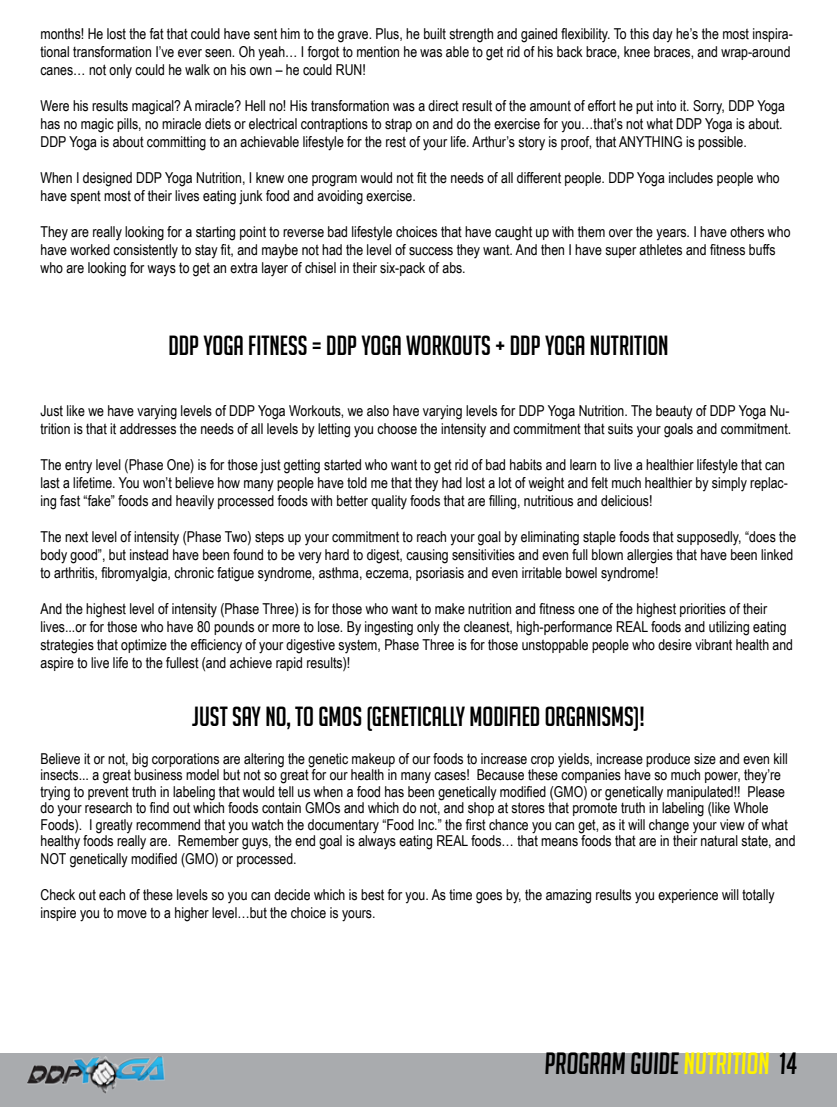
<style>
.page{position:relative;width:837px;height:1107px;background:#fff}
.page>*{position:absolute;margin:0;border:0;box-sizing:border-box;transform-origin:0 0}
.t1{font:italic 30px "Big Noodle Titling";color:#000}
.t2{font:27px "Big Noodle Titling";color:#000}
.t3{font:15px/18px "Arial Narrow";color:#000}
.s1{color:#fff200}
</style>
<div class="page">
<div style="left:0;top:1053px;width:837px;height:54px;background:#a9abae"></div>
<img style="left:27px;top:1056px;width:138px;height:38px">
<p class="t3" style="left:40px;top:24px;width:754px">months! He lost the fat that could have sent him to the grave. Plus, he built strength and gained flexibility. To this day he’s the most inspira&shy;tional transformation I’ve ever seen. Oh yeah… I forgot to mention he was able to get rid of his back brace, knee braces, and wrap-around canes… not only could he walk on his own – he could RUN!</p>
<p class="t3" style="left:40px;top:96px;width:746px">Were his results magical? A miracle? Hell no! His transformation was a direct result of the amount of effort he put into it. Sorry, DDP Yoga has no magic pills, no miracle diets or electrical contraptions to strap on and do the exercise for you…that’s not what DDP Yoga is about.<br>DDP Yoga is about committing to an achievable lifestyle for the rest of your life. Arthur’s story is proof, that ANYTHING is possible.</p>
<p class="t3" style="left:40px;top:168px;width:741px">When I designed DDP Yoga Nutrition, I knew one program would not fit the needs of all different people. DDP Yoga includes people who have spent most of their lives eating junk food and avoiding exercise.</p>
<p class="t3" style="left:40px;top:222px;width:752px">They are really looking for a starting point to reverse bad lifestyle choices that have caught up with them over the years. I have others who have worked consistently to stay fit, and maybe not had the level of success they want. And then I have super athletes and fitness buffs who are looking for ways to get an extra layer of chisel in their six-pack of abs.</p>
<h2 class="t2" style="left:168px;top:331px;width:502px">DDP YOGA FITNESS = DDP YOGA WORKOUTS + DDP YOGA NUTRITION</h2>
<p class="t3" style="left:40px;top:401px;width:752px">Just like we have varying levels of DDP Yoga Workouts, we also have varying levels for DDP Yoga Nutrition. The beauty of DDP Yoga Nu&shy;trition is that it addresses the needs of all levels by letting you choose the intensity and commitment that suits your goals and commitment.</p>
<p class="t3" style="left:40px;top:455px;width:749px">The entry level (Phase One) is for those just getting started who want to get rid of bad habits and learn to live a healthier lifestyle that can last a lifetime. You won’t believe how many people have told me that they had lost a lot of weight and felt much healthier by simply replac&shy;ing fast “fake” foods and heavily processed foods with better quality foods that are filling, nutritious and delicious!</p>
<p class="t3" style="left:40px;top:527px;width:757px">The next level of intensity (Phase Two) steps up your commitment to reach your goal by eliminating staple foods that supposedly, “does the body good”, but instead have been found to be very hard to digest, causing sensitivities and even full blown allergies that have been linked to arthritis, fibromyalgia, chronic fatigue syndrome, asthma, eczema, psoriasis and even irritable bowel syndrome!</p>
<p class="t3" style="left:40px;top:599px;width:754px">And the highest level of intensity (Phase Three) is for those who want to make nutrition and fitness one of the highest priorities of their lives...or for those who have 80 pounds or more to lose. By ingesting only the cleanest, high-performance REAL foods and utilizing eating strategies that optimize the efficiency of your digestive system, Phase Three is for those unstoppable people who desire vibrant health and aspire to live life to the fullest (and achieve rapid results)!</p>
<h2 class="t2" style="left:192px;top:701px;width:454px">JUST SAY NO, TO GMOS (GENETICALLY MODIFIED ORGANISMS)!</h2>
<p class="t3" style="left:40px;top:750px;width:757px;line-height:16.5px">Believe it or not, big corporations are altering the genetic makeup of our foods to increase crop yields, increase produce size and even kill insects... a great business model but not so great for our health in many cases! Because these companies have so much power, they’re trying to prevent truth in labeling that would tell us when a food has been genetically modified (GMO) or genetically manipulated!! Please do your research to find out which foods contain GMOs and which do not, and shop at stores that promote truth in labeling (like Whole Foods). I greatly recommend that you watch the documentary “Food Inc.” the first chance you can get, as it will change your view of what healthy foods really are. Remember guys, the end goal is always eating REAL foods… that means foods that are in their natural state, and</p>
<p class="t3" style="left:40px;top:849px;width:258px">NOT genetically modified (GMO) or processed.</p>
<p class="t3" style="left:40px;top:885px;width:736px">Check out each of these levels so you can decide which is best for you. As time goes by, the amazing results you experience will totally inspire you to move to a higher level…but the choice is yours.</p>
<h1 class="t1" style="left:545px;top:1048px;width:254px">PROGRAM GUIDE <span class="s1">NUTRITION</span> 14</h1>
</div>
